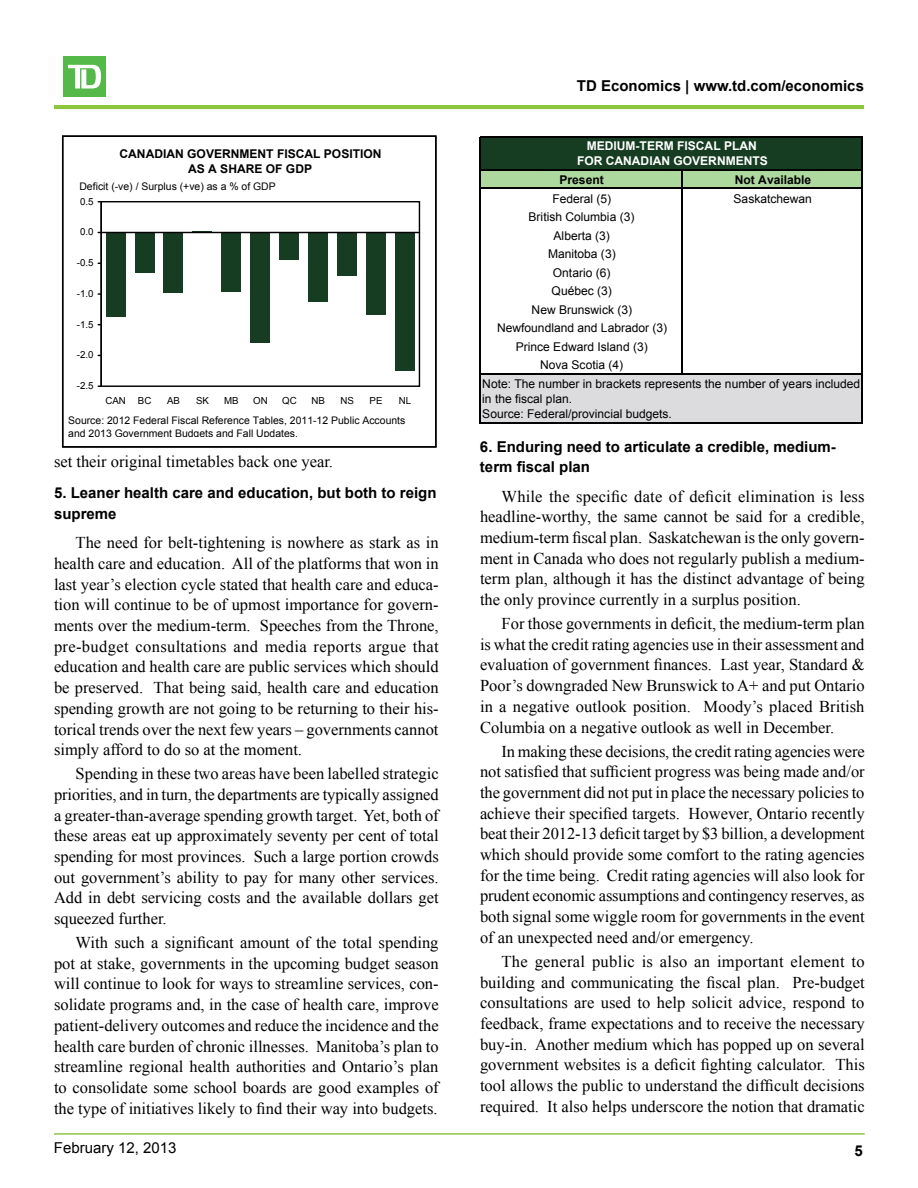
<style>
.page{position:relative;width:918px;height:1188px;background:#fff}
.page>*{position:absolute;margin:0;border:0;box-sizing:border-box;transform-origin:0 0}
.t1{font:16.5px/20.7px "Times New Roman";color:#000;text-align:justify}
.t2{font:700 15px/20.7px "Arial";color:#000}
.t3{font:15px "Arial";color:#000}
.t4{font:12px/18.6px "Arial";color:#000;text-align:center}
.t5{font:700 12px/15.9px "Arial";color:#000;text-align:center}
.t6{font:700 12px/15.9px "Arial";color:#fff;text-align:center}
.t7{font:10.5px/13.6px "Arial";color:#000}
.t8{font:9.75px "Arial";color:#000}
</style>
<div class="page">
<div style="left:64px;top:57px;width:42px;height:40px;background:#54b948"></div>
<svg style="left:68px;top:65px;width:33px;height:24px"></svg>
<hr style="left:54px;top:1133px;width:811px;height:2px;background:#8cc63f">
<hr style="left:54px;top:108px;width:810px;height:1px;background:#8cc63f">
<hr style="left:54px;top:105px;width:810px;height:3px;background:#8cc63f">
<svg style="left:61px;top:136px;width:360px;height:311px"></svg>
<div style="left:106px;top:232px;width:19px;height:85px;background:#163d22"></div>
<div style="left:135px;top:232px;width:19px;height:41px;background:#163d22"></div>
<div style="left:164px;top:232px;width:19px;height:61px;background:#163d22"></div>
<svg style="left:193px;top:231px;width:19px;height:1px"></svg>
<div style="left:222px;top:232px;width:19px;height:60px;background:#163d22"></div>
<div style="left:251px;top:232px;width:19px;height:111px;background:#163d22"></div>
<div style="left:279px;top:232px;width:20px;height:28px;background:#163d22"></div>
<div style="left:308px;top:232px;width:20px;height:70px;background:#163d22"></div>
<div style="left:337px;top:232px;width:20px;height:44px;background:#163d22"></div>
<div style="left:366px;top:232px;width:20px;height:83px;background:#163d22"></div>
<div style="left:395px;top:232px;width:20px;height:139px;background:#163d22"></div>
<hr style="left:101px;top:202px;width:1px;height:184px;background:#000">
<hr style="left:101px;top:232px;width:318px;height:1px;background:#000">
<div style="left:62px;top:135px;width:375px;height:313px;border:1px solid #000"></div>
<div style="left:480px;top:137px;width:382px;height:33px;background:#163d22"></div>
<div style="left:480px;top:170px;width:382px;height:19px;background:#aed99e"></div>
<div style="left:480px;top:374px;width:382px;height:49px;background:#dcdcde"></div>
<hr style="left:479px;top:137px;width:2px;height:286px;background:#000">
<hr style="left:861px;top:138px;width:2px;height:285px;background:#000">
<hr style="left:681px;top:171px;width:2px;height:204px;background:#000">
<hr style="left:481px;top:137px;width:382px;height:1px;background:#000">
<hr style="left:481px;top:169px;width:382px;height:2px;background:#000">
<hr style="left:481px;top:188px;width:382px;height:1px;background:#000">
<hr style="left:481px;top:373px;width:382px;height:2px;background:#000">
<hr style="left:481px;top:422px;width:382px;height:1px;background:#000">
<p class="t5" style="left:120px;top:146px;width:263px">CANADIAN GOVERNMENT FISCAL POSITION<br>AS A SHARE OF GDP</p>
<p class="t7" style="left:79px;top:180px;width:198px">Deficit (-ve) / Surplus (+ve) as a % of GDP</p>
<p class="t8" style="left:80px;top:195px;width:15px">0.5</p>
<p class="t8" style="left:80px;top:226px;width:15px">0.0</p>
<p class="t8" style="left:77px;top:256px;width:18px">-0.5</p>
<p class="t8" style="left:77px;top:287px;width:18px">-1.0</p>
<p class="t8" style="left:77px;top:318px;width:18px">-1.5</p>
<p class="t8" style="left:77px;top:349px;width:18px">-2.0</p>
<p class="t8" style="left:77px;top:379px;width:18px">-2.5</p>
<p class="t8" style="left:105px;top:394px;width:48px">CAN BC</p>
<p class="t8" style="left:167px;top:394px;width:14px">AB</p>
<p class="t8" style="left:196px;top:394px;width:14px">SK</p>
<p class="t8" style="left:224px;top:394px;width:16px">MB</p>
<p class="t8" style="left:253px;top:394px;width:16px">ON</p>
<p class="t8" style="left:282px;top:394px;width:16px">QC</p>
<p class="t8" style="left:311px;top:394px;width:15px">NB</p>
<p class="t8" style="left:340px;top:394px;width:15px">NS</p>
<p class="t8" style="left:370px;top:394px;width:14px">PE</p>
<p class="t8" style="left:399px;top:394px;width:14px">NL</p>
<p class="t7" style="left:68px;top:413px;width:339px">Source: 2012 Federal Fiscal Reference Tables, 2011-12 Public Accounts and 2013 Government Budgets and Fall Updates.</p>
<p class="t1" style="left:54px;top:451px;width:281px">set their original timetables back one year.</p>
<p class="t2" style="left:54px;top:483px;width:384px">5. Leaner health care and education, but both to reign supreme</p>
<p class="t1" style="left:54px;top:532px;width:386px;text-indent:22px">The need for belt-tightening is nowhere as stark as in health care and education. All of the platforms that won in last year’s election cycle stated that health care and educa&shy;tion will continue to be of upmost importance for govern&shy;ments over the medium-term. Speeches from the Throne, pre-budget consultations and media reports argue that education and health care are public services which should be preserved. That being said, health care and education spending growth are not going to be returning to their his&shy;torical trends over the next few years – governments cannot simply afford to do so at the moment.</p>
<p class="t1" style="left:54px;top:763px;width:386px;text-indent:22px">Spending in these two areas have been labelled strategic priorities, and in turn, the departments are typically assigned a greater-than-average spending growth target. Yet, both of these areas eat up approximately seventy per cent of total spending for most provinces. Such a large portion crowds out government’s ability to pay for many other services.<br>Add in debt servicing costs and the available dollars get squeezed further.</p>
<p class="t1" style="left:54px;top:932px;width:386px;text-indent:22px">With such a significant amount of the total spending pot at stake, governments in the upcoming budget season will continue to look for ways to streamline services, con&shy;solidate programs and, in the case of health care, improve patient-delivery outcomes and reduce the incidence and the health care burden of chronic illnesses. Manitoba’s plan to streamline regional health authorities and Ontario’s plan to consolidate some school boards are good examples of the type of initiatives likely to find their way into budgets.</p>
<p class="t2" style="left:577px;top:76px;width:289px">TD Economics | www.td.com/economics</p>
<p class="t6" style="left:577px;top:138px;width:192px">MEDIUM-TERM FISCAL PLAN<br>FOR CANADIAN GOVERNMENTS</p>
<p class="t5" style="left:560px;top:172px;width:46px">Present</p>
<p class="t5" style="left:735px;top:172px;width:78px">Not Available</p>
<p class="t4" style="left:552px;top:189px;width:60px">Federal (5)</p>
<p class="t4" style="left:734px;top:189px;width:80px">Saskatchewan</p>
<p class="t4" style="left:497px;top:208px;width:172px">British Columbia (3)<br>Alberta (3)<br>Manitoba (3)<br>Ontario (6)<br>Québec (3)<br>New Brunswick (3)<br>Newfoundland and Labrador (3)<br>Prince Edward Island (3)<br>Nova Scotia (4)</p>
<p class="t4" style="left:482px;top:376px;width:380px;line-height:15.3px;text-align:left">Note: The number in brackets represents the number of years included in the fiscal plan.<br>Source: Federal/provincial budgets.</p>
<p class="t2" style="left:480px;top:436px;width:357px">6. Enduring need to articulate a credible, medium&shy;term fiscal plan</p>
<p class="t1" style="left:480px;top:485px;width:386px;text-indent:22px">While the specific date of deficit elimination is less headline-worthy, the same cannot be said for a credible, medium-term fiscal plan. Saskatchewan is the only govern&shy;ment in Canada who does not regularly publish a medium&shy;term plan, although it has the distinct advantage of being the only province currently in a surplus position.</p>
<p class="t1" style="left:480px;top:613px;width:386px;text-indent:22px">For those governments in deficit, the medium-term plan is what the credit rating agencies use in their assessment and evaluation of government finances. Last year, Standard &amp; Poor’s downgraded New Brunswick to A+ and put Ontario in a negative outlook position. Moody’s placed British Columbia on a negative outlook as well in December.</p>
<p class="t1" style="left:480px;top:740px;width:386px;text-indent:22px">In making these decisions, the credit rating agencies were not satisfied that sufficient progress was being made and/or the government did not put in place the necessary policies to achieve their specified targets. However, Ontario recently beat their 2012-13 deficit target by $3 billion, a development which should provide some comfort to the rating agencies for the time being. Credit rating agencies will also look for prudent economic assumptions and contingency reserves, as both signal some wiggle room for governments in the event of an unexpected need and/or emergency.</p>
<p class="t1" style="left:480px;top:951px;width:386px;text-indent:22px">The general public is also an important element to building and communicating the fiscal plan. Pre-budget consultations are used to help solicit advice, respond to feedback, frame expectations and to receive the necessary buy-in. Another medium which has popped up on several government websites is a deficit fighting calculator. This tool allows the public to understand the difficult decisions required. It also helps underscore the notion that dramatic</p>
<p class="t3" style="left:54px;top:1138px;width:124px">February 12, 2013</p>
<p class="t2" style="left:855px;top:1141px;width:10px">5</p>
</div>
